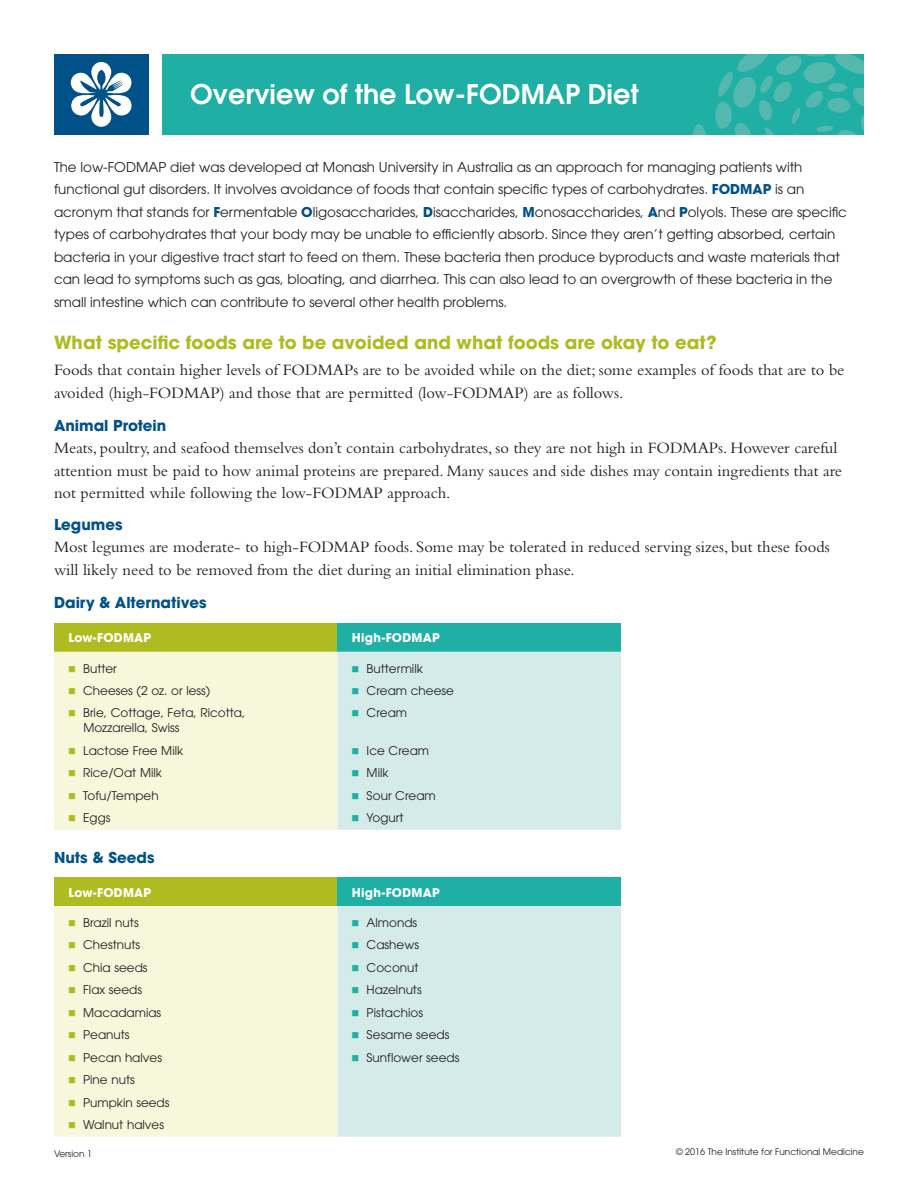
<style>
.page{position:relative;width:918px;height:1188px;background:#fff}
.page>*{position:absolute;margin:0;border:0;box-sizing:border-box;transform-origin:0 0}
.t1{font:600 27px "ITC Avant Garde Std";color:#fff}
.subhead_1{font:700 18px "ITC Avant Garde Std";color:#aebc21}
.Body{font:16.5px/22.5px "Bembo Std";color:#231f20}
.subhead_3{font:700 15px "ITC Avant Garde Std";color:#005187}
.Body_intro{font:13.5px/22.5px "ITC Avant Garde Std";color:#231f20}
.Table_text_indent{font:12px/15px "ITC Avant Garde Std";color:#231f20}
.chart_head{font:700 12px "ITC Avant Garde Std";letter-spacing:.02em;color:#fff}
.Table_Text{font:12px "ITC Avant Garde Std";color:#231f20}
.copyright{font:9px "ITC Avant Garde Std";color:#231f20}
.body_bullet{font:9px "ITC Avant Garde Std";color:#231f20}
.s1{font-weight:700;color:#005187}
.s2{color:#aebc21}
.s3{color:#1fafa4}
</style>
<div class="page">
<div style="left:162px;top:54px;width:702px;height:81px;background:#1fafa4"></div>
<div style="left:54px;top:54px;width:94px;height:81px;background:#005187"></div>
<svg style="left:693px;top:124px;width:13px;height:11px"></svg>
<svg style="left:715px;top:54px;width:149px;height:81px"></svg>
<svg style="left:70px;top:62px;width:62px;height:65px"></svg>
<div style="left:54px;top:623px;width:284px;height:29px;background:#aebc21"></div>
<div style="left:338px;top:623px;width:283px;height:29px;background:#1fafa4"></div>
<div style="left:54px;top:652px;width:284px;height:178px;background:#f6f7db"></div>
<div style="left:338px;top:652px;width:283px;height:178px;background:#d5ebe9"></div>
<div style="left:54px;top:877px;width:284px;height:29px;background:#aebc21"></div>
<div style="left:338px;top:877px;width:283px;height:29px;background:#1fafa4"></div>
<div style="left:54px;top:906px;width:284px;height:231px;background:#f6f7db"></div>
<div style="left:338px;top:906px;width:283px;height:231px;background:#d5ebe9"></div>
<p class="t1" style="left:190px;top:77px;width:450px">Overview of the Low-FODMAP Diet</p>
<p class="Body_intro" style="left:54px;top:156px;width:795px">The low-FODMAP diet was developed at Monash University in Australia as an approach for managing patients with functional gut disorders. It involves avoidance of foods that contain specific types of carbohydrates. <span class="s1">FODMAP</span> is an acronym that stands for <span class="s1">F</span>ermentable <span class="s1">O</span>ligosaccharides, <span class="s1">D</span>isaccharides, <span class="s1">M</span>onosaccharides, <span class="s1">A</span>nd <span class="s1">P</span>olyols. These are specific types of carbohydrates that your body may be unable to efficiently absorb. Since they aren’t getting absorbed, certain bacteria in your digestive tract start to feed on them. These bacteria then produce byproducts and waste materials that can lead to symptoms such as gas, bloating, and diarrhea. This can also lead to an overgrowth of these bacteria in the small intestine which can contribute to several other health problems.</p>
<p class="subhead_1" style="left:54px;top:330px;width:664px">What specific foods are to be avoided and what foods are okay to eat?</p>
<p class="Body" style="left:54px;top:359px;width:792px">Foods that contain higher levels of FODMAPs are to be avoided while on the diet; some examples of foods that are to be avoided (high-FODMAP) and those that are permitted (low-FODMAP) are as follows.</p>
<p class="subhead_3" style="left:54px;top:416px;width:114px">Animal Protein</p>
<p class="Body" style="left:54px;top:436px;width:790px">Meats, poultry, and seafood themselves don’t contain carbohydrates, so they are not high in FODMAPs. However careful attention must be paid to how animal proteins are prepared. Many sauces and side dishes may contain ingredients that are not permitted while following the low-FODMAP approach.</p>
<p class="subhead_3" style="left:54px;top:515px;width:70px">Legumes</p>
<p class="Body" style="left:54px;top:535px;width:777px">Most legumes are moderate- to high-FODMAP foods. Some may be tolerated in reduced serving sizes, but these foods will likely need to be removed from the diet during an initial elimination phase.</p>
<p class="subhead_3" style="left:54px;top:592px;width:154px">Dairy &amp; Alternatives</p>
<p class="chart_head" style="left:68px;top:630px;width:84px">Low-FODMAP</p>
<p class="chart_head" style="left:352px;top:630px;width:89px">High-FODMAP</p>
<p class="Table_text_indent" style="left:68px;top:661px;width:50px"><span class="s2">■</span> Butter</p>
<p class="Table_text_indent" style="left:352px;top:661px;width:73px"><span class="s3">■</span> Buttermilk</p>
<p class="Table_Text" style="left:68px;top:683px;width:144px"><span class="s2">■</span> Cheeses (2 oz. or less)</p>
<p class="Table_text_indent" style="left:352px;top:683px;width:104px"><span class="s3">■</span> Cream cheese</p>
<p class="Table_text_indent" style="left:83px;top:705px;width:164px;text-indent:-15px"><span class="s2">■</span> Brie, Cottage, Feta, Ricotta,<br>Mozzarella, Swiss</p>
<p class="Table_text_indent" style="left:352px;top:705px;width:57px"><span class="s3">■</span> Cream</p>
<p class="Table_text_indent" style="left:68px;top:743px;width:117px"><span class="s2">■</span> Lactose Free Milk</p>
<p class="Table_text_indent" style="left:352px;top:743px;width:79px"><span class="s3">■</span> Ice Cream</p>
<p class="Table_text_indent" style="left:68px;top:765px;width:95px"><span class="s2">■</span> Rice/Oat Milk</p>
<p class="Table_text_indent" style="left:352px;top:765px;width:39px"><span class="s3">■</span> Milk</p>
<p class="Table_text_indent" style="left:68px;top:788px;width:92px"><span class="s2">■</span> Tofu/Tempeh</p>
<p class="Table_text_indent" style="left:352px;top:788px;width:86px"><span class="s3">■</span> Sour Cream</p>
<p class="Table_text_indent" style="left:68px;top:810px;width:44px"><span class="s2">■</span> Eggs</p>
<p class="Table_text_indent" style="left:352px;top:810px;width:54px"><span class="s3">■</span> Yogurt</p>
<p class="subhead_3" style="left:54px;top:847px;width:102px">Nuts &amp; Seeds</p>
<p class="chart_head" style="left:68px;top:885px;width:84px">Low-FODMAP</p>
<p class="chart_head" style="left:352px;top:885px;width:89px">High-FODMAP</p>
<p class="Table_text_indent" style="left:68px;top:915px;width:72px"><span class="s2">■</span> Brazil nuts</p>
<p class="Table_text_indent" style="left:352px;top:915px;width:67px"><span class="s3">■</span> Almonds</p>
<p class="Table_Text" style="left:68px;top:937px;width:74px"><span class="s2">■</span> Chestnuts</p>
<p class="Table_text_indent" style="left:352px;top:937px;width:69px"><span class="s3">■</span> Cashews</p>
<p class="Table_text_indent" style="left:68px;top:960px;width:81px"><span class="s2">■</span> Chia seeds</p>
<p class="Table_text_indent" style="left:352px;top:960px;width:69px"><span class="s3">■</span> Coconut</p>
<p class="Table_text_indent" style="left:68px;top:982px;width:76px"><span class="s2">■</span> Flax seeds</p>
<p class="Table_text_indent" style="left:352px;top:982px;width:72px"><span class="s3">■</span> Hazelnuts</p>
<p class="Table_text_indent" style="left:68px;top:1005px;width:95px"><span class="s2">■</span> Macadamias</p>
<p class="Table_text_indent" style="left:352px;top:1005px;width:73px"><span class="s3">■</span> Pistachios</p>
<p class="Table_text_indent" style="left:68px;top:1027px;width:63px"><span class="s2">■</span> Peanuts</p>
<p class="Table_text_indent" style="left:352px;top:1027px;width:99px"><span class="s3">■</span> Sesame seeds</p>
<p class="Table_text_indent" style="left:68px;top:1050px;width:96px"><span class="s2">■</span> Pecan halves</p>
<p class="Table_text_indent" style="left:352px;top:1050px;width:109px"><span class="s3">■</span> Sunflower seeds</p>
<p class="Table_text_indent" style="left:68px;top:1072px;width:68px"><span class="s2">■</span> Pine nuts</p>
<p class="Table_text_indent" style="left:68px;top:1095px;width:103px"><span class="s2">■</span> Pumpkin seeds</p>
<p class="Table_text_indent" style="left:68px;top:1117px;width:98px"><span class="s2">■</span> Walnut halves</p>
<p class="body_bullet" style="left:54px;top:1148px;width:40px">Version 1</p>
<p class="copyright" style="left:676px;top:1147px;width:189px">© 2016 The Institute for Functional Medicine</p>
</div>
